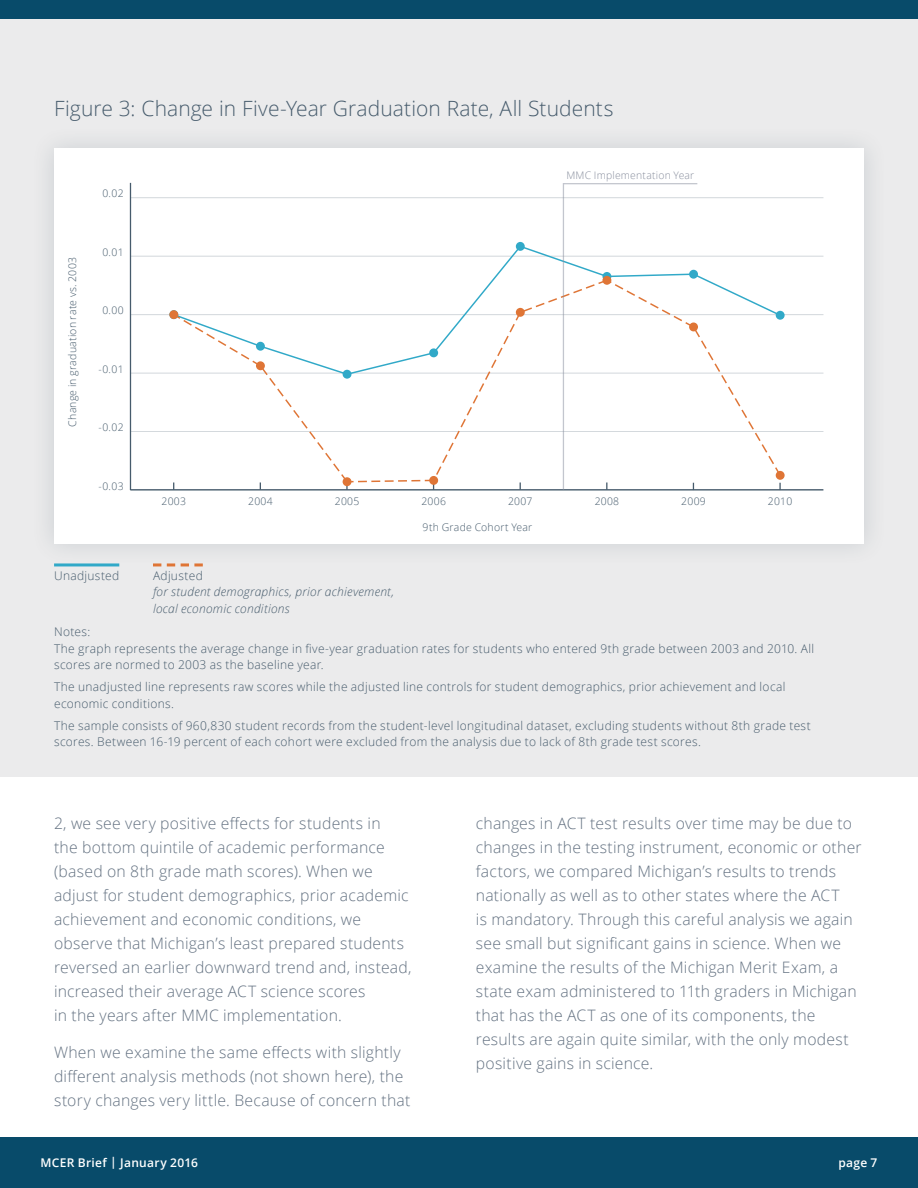
<style>
.page{position:relative;width:918px;height:1188px;background:#fff}
.page>*{position:absolute;margin:0;border:0;box-sizing:border-box;transform-origin:0 0}
.figure_title{font:300 21px "Open Sans";letter-spacing:.005em;color:#465b6c}
.t1{font:300 15.75px/24px "Open Sans";letter-spacing:.015em;color:#637181}
.note{font:300 12px/16.5px "Open Sans";letter-spacing:.025em;color:#465b6c}
.note-2{font:italic 300 12px/16.5px "Open Sans";letter-spacing:.02em;color:#465b6c}
.t2{font:600 12px "Open Sans";letter-spacing:.025em;color:#fff}
.table_text_center{font:300 10.5px "Open Sans";letter-spacing:.02em;color:#465b6c}
.t3{font:300 10.35px "Open Sans";letter-spacing:.025em;color:#465b6c}
.t4{font:300 10.35px "Open Sans";letter-spacing:.02em;color:#888e9d}
.s1{font-style:normal}
</style>
<div class="page">
<div style="left:0;top:0;width:918px;height:777px;background:#ebebec"></div>
<div style="left:31px;top:125px;width:856px;height:442px;background:#e6e7e8"></div>
<div style="left:54px;top:148px;width:810px;height:396px;background:#fff"></div>
<hr style="left:130px;top:489px;width:693px;height:1px;background:#465b6c">
<hr style="left:130px;top:183px;width:1px;height:307px;background:#465b6c">
<hr style="left:130px;top:490px;width:693px;height:1px;background:#465b6c">
<hr style="left:130px;top:431px;width:693px;height:1px;background:#465b6c">
<hr style="left:130px;top:373px;width:693px;height:1px;background:#465b6c">
<hr style="left:130px;top:314px;width:693px;height:1px;background:#465b6c">
<hr style="left:130px;top:256px;width:693px;height:1px;background:#465b6c">
<hr style="left:130px;top:197px;width:693px;height:1px;background:#465b6c">
<svg style="left:776px;top:311px;width:9px;height:9px"></svg>
<div style="left:169px;top:310px;width:9px;height:9px;background:#df7536;border-radius:50%"></div>
<div style="left:776px;top:471px;width:9px;height:9px;background:#df7536;border-radius:50%"></div>
<svg style="left:172px;top:183px;width:610px;height:307px"></svg>
<svg style="left:153px;top:563px;width:50px;height:3px"></svg>
<hr style="left:54px;top:563px;width:65px;height:3px;background:#31a9c8">
<div style="left:0;top:1137px;width:918px;height:51px;background:#084b6a"></div>
<div style="left:0;top:0;width:918px;height:18px;background:#084b6a"></div>
<p class="figure_title" style="left:54px;top:94px;width:561px">Figure 3: Change in Five-Year Graduation Rate, All Students</p>
<p class="t3" style="left:102px;top:186px;width:23px">0.02</p>
<p class="table_text_center" style="left:65px;top:427px;width:171px;rotate:-90deg">Change in graduation rate vs. 2003</p>
<p class="t3" style="left:102px;top:245px;width:23px">0.01</p>
<p class="t3" style="left:102px;top:303px;width:23px">0.00</p>
<p class="t3" style="left:99px;top:362px;width:27px">-0.01</p>
<p class="t3" style="left:99px;top:420px;width:27px">-0.02</p>
<p class="t3" style="left:99px;top:479px;width:27px">-0.03</p>
<p class="note" style="left:54px;top:567px;width:67px">Unadjusted</p>
<p class="t4" style="left:566px;top:168px;width:129px">MMC Implementation Year</p>
<p class="t3" style="left:162px;top:494px;width:26px">2003</p>
<p class="t3" style="left:248px;top:494px;width:26px">2004</p>
<p class="t3" style="left:335px;top:494px;width:26px">2005</p>
<p class="t3" style="left:421px;top:494px;width:26px">2006</p>
<p class="t3" style="left:508px;top:494px;width:26px">2007</p>
<p class="t3" style="left:595px;top:494px;width:26px">2008</p>
<p class="t3" style="left:681px;top:494px;width:26px">2009</p>
<p class="t3" style="left:768px;top:494px;width:26px">2010</p>
<p class="note-2" style="left:153px;top:567px;width:243px"><span class="s1">Adjusted<br></span>for student demographics, prior achievement, local economic conditions</p>
<p class="table_text_center" style="left:423px;top:520px;width:111px">9th Grade Cohort Year</p>
<p class="note" style="left:54px;top:624px;width:762px">Notes:<br>The graph represents the average change in five-year graduation rates for students who entered 9th grade between 2003 and 2010. All scores are normed to 2003 as the baseline year.</p>
<p class="note" style="left:54px;top:678px;width:733px">The unadjusted line represents raw scores while the adjusted line controls for student demographics, prior achievement and local economic conditions.</p>
<p class="note" style="left:54px;top:717px;width:758px">The sample consists of 960,830 student records from the student-level longitudinal dataset, excluding students without 8th grade test scores. Between 16-19 percent of each cohort were excluded from the analysis due to lack of 8th grade test scores.</p>
<p class="t1" style="left:54px;top:811px;width:359px">2, we see very positive effects for students in<br>the bottom quintile of academic performance (based on 8th grade math scores). When we adjust for student demographics, prior academic achievement and economic conditions, we observe that Michigan’s least prepared students reversed an earlier downward trend and, instead, increased their average ACT science scores<br>in the years after MMC implementation.</p>
<p class="t1" style="left:54px;top:1040px;width:358px">When we examine the same effects with slightly different analysis methods (not shown here), the story changes very little. Because of concern that</p>
<p class="t1" style="left:476px;top:811px;width:387px">changes in ACT test results over time may be due to changes in the testing instrument, economic or other factors, we compared Michigan’s results to trends nationally as well as to other states where the ACT<br>is mandatory. Through this careful analysis we again see small but significant gains in science. When we examine the results of the Michigan Merit Exam, a state exam administered to 11th graders in Michigan that has the ACT as one of its components, the results are again quite similar, with the only modest positive gains in science.</p>
<p class="t2" style="left:40px;top:1155px;width:159px">MCER Brief | January 2016</p>
<p class="t2" style="left:838px;top:1155px;width:41px">page 7</p>
</div>
